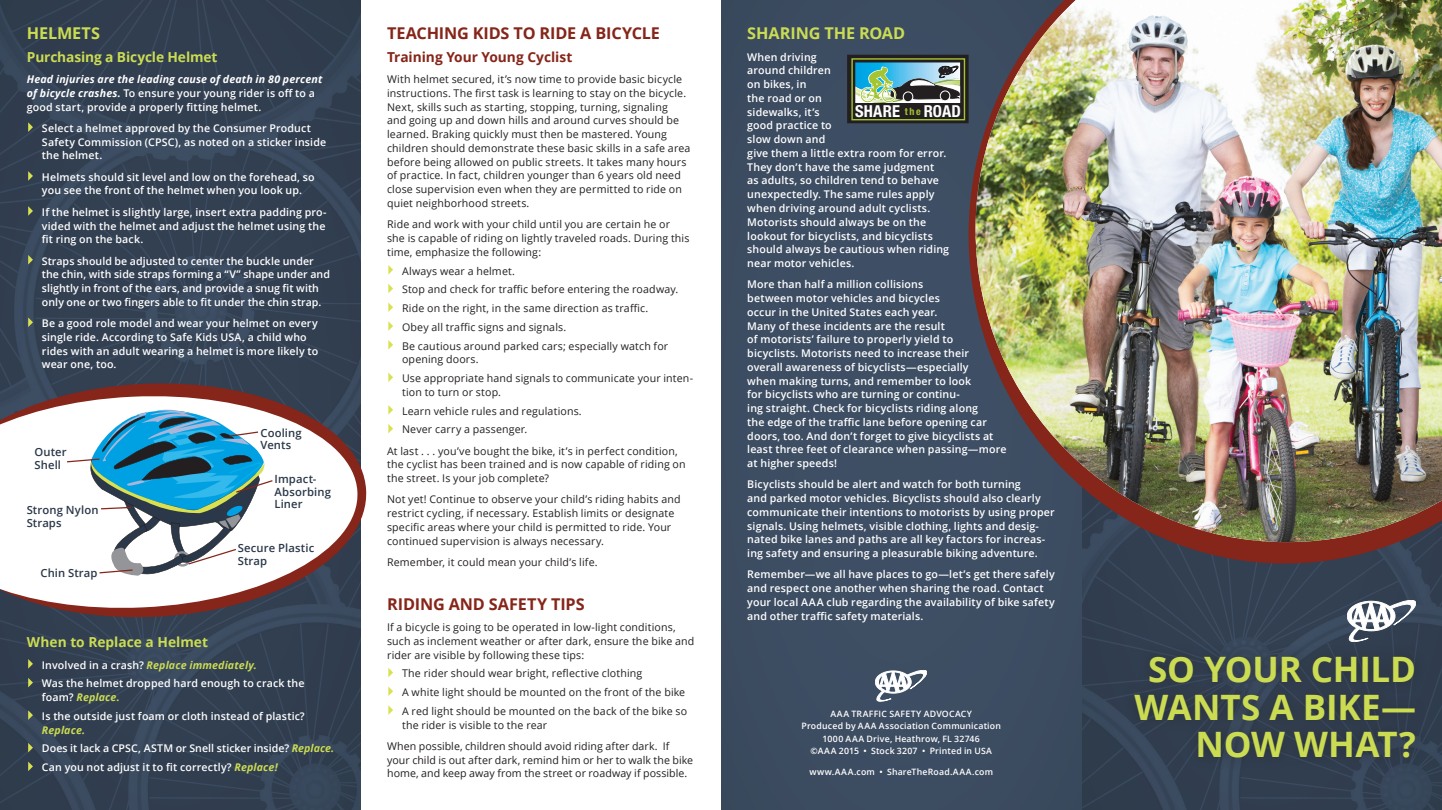
<style>
.page{position:relative;width:1442px;height:810px;background:#fff}
.page>*{position:absolute;margin:0;border:0;box-sizing:border-box;transform-origin:0 0}
.t1{font:700 35px/37.5px "Open Sans";letter-spacing:-.01em;color:#cbdc53;text-align:right}
.t2{font:700 condensed 16.5px "Helvetica Neue";letter-spacing:.01em;color:#fff}
.t3{font:700 16.25px "Open Sans";letter-spacing:-.015em;color:#86251a}
.t4{font:700 16.25px "Open Sans";letter-spacing:-.01em;color:#cbdc53}
.t5{font:700 13.75px "Open Sans";letter-spacing:-.005em;color:#cbdc53}
.t6{font:700 13.75px "Open Sans";letter-spacing:-.025em;color:#86251a}
.t7{font:600 11.25px/12.5px "Open Sans";letter-spacing:.01em;color:#2b3849}
.t8{font:600 10.62px/13.8px "Open Sans";letter-spacing:.015em;color:#fff}
.t9{font:10.62px/13.8px "Open Sans";letter-spacing:.015em;color:#231f20}
.t10{font:600 8.75px "Open Sans";letter-spacing:.02em;color:#fff}
.t11{font:600 8.75px "Open Sans";letter-spacing:.04em;color:#fff}
.s1{font-weight:700;font-style:italic}
.s2{font-weight:700;font-style:italic;color:#cbdc53}
.s3{font-size:10px;color:#a5c431}
</style>
<div class="page">
<img style="left:1081px;top:563px;width:360px;height:246px">
<img style="left:0;top:0;width:361px;height:809px">
<div style="left:721px;top:0;width:360px;height:809px;background:#3d4d62"></div>
<svg style="left:968px;top:54px;width:473px;height:509px"></svg>
<img style="left:975px;top:0;width:466px;height:542px">
<svg style="left:0;top:378px;width:367px;height:244px;fill:#354052"></svg>
<svg style="left:0;top:391px;width:361px;height:222px"></svg>
<svg style="left:28px;top:122px;width:5px;height:10px"></svg>
<svg style="left:28px;top:171px;width:5px;height:10px"></svg>
<svg style="left:28px;top:206px;width:5px;height:10px"></svg>
<svg style="left:28px;top:255px;width:5px;height:9px"></svg>
<svg style="left:28px;top:317px;width:5px;height:10px"></svg>
<svg style="left:388px;top:265px;width:5px;height:9px"></svg>
<svg style="left:388px;top:284px;width:5px;height:9px"></svg>
<svg style="left:388px;top:302px;width:5px;height:10px"></svg>
<svg style="left:388px;top:321px;width:5px;height:10px"></svg>
<svg style="left:388px;top:340px;width:5px;height:9px"></svg>
<svg style="left:388px;top:372px;width:5px;height:10px"></svg>
<svg style="left:388px;top:405px;width:5px;height:9px"></svg>
<svg style="left:388px;top:424px;width:5px;height:9px"></svg>
<svg style="left:388px;top:668px;width:5px;height:9px"></svg>
<svg style="left:388px;top:686px;width:5px;height:10px"></svg>
<svg style="left:388px;top:705px;width:5px;height:9px"></svg>
<svg style="left:847px;top:55px;width:121px;height:68px"></svg>
<div style="left:1122px;top:643px;width:306px;height:127px;background:#231f20;opacity:.5"></div>
<svg style="left:1346px;top:600px;width:69px;height:41px"></svg>
<svg style="left:28px;top:659px;width:5px;height:9px"></svg>
<svg style="left:28px;top:677px;width:5px;height:10px"></svg>
<svg style="left:28px;top:710px;width:5px;height:9px"></svg>
<svg style="left:28px;top:742px;width:5px;height:10px"></svg>
<svg style="left:28px;top:761px;width:5px;height:10px"></svg>
<svg style="left:66px;top:409px;width:208px;height:166px"></svg>
<svg style="left:875px;top:670px;width:52px;height:31px"></svg>
<h3 class="t4" style="left:27px;top:22px;width:55px">HELMETS</h3>
<p class="t5" style="left:27px;top:47px;width:192px">PURCHASING A BICYCLE HELMET</p>
<p class="t8" style="left:27px;top:72px;width:297px"><span class="s1">Head injuries are the leading cause of death in 80 percent of bicycle crashes.</span> To ensure your young rider is off to a good start, provide a properly fitting helmet.</p>
<p class="t8" style="left:42px;top:121px;width:286px">Select a helmet approved by the Consumer Product<br>Safety Commission (CPSC), as noted on a sticker inside the helmet.</p>
<p class="t8" style="left:42px;top:170px;width:274px">Helmets should sit level and low on the forehead, so you see the front of the helmet when you look up.</p>
<p class="t8" style="left:42px;top:205px;width:286px;text-align:justify">If the helmet is slightly large, insert extra padding pro&shy;vided with the helmet and adjust the helmet using the fit ring on the back.</p>
<p class="t8" style="left:42px;top:253px;width:289px">Straps should be adjusted to center the buckle under the chin, with side straps forming a “V” shape under and slightly in front of the ears, and provide a snug fit with only one or two fingers able to fit under the chin strap.</p>
<p class="t8" style="left:42px;top:316px;width:278px">Be a good role model and wear your helmet on every single ride. According to Safe Kids USA, a child who rides with an adult wearing a helmet is more likely to wear one, too.</p>
<p class="t7" style="left:34px;top:446px;width:34px">Outer<br>Shell</p>
<p class="t7" style="left:27px;top:504px;width:73px">Strong Nylon<br>Straps</p>
<p class="t7" style="left:40px;top:566px;width:59px">Chin Strap</p>
<p class="t7" style="left:260px;top:426px;width:43px">Cooling<br>Vents</p>
<p class="t7" style="left:274px;top:472px;width:58px">Impact-<br>Absorbing<br>Liner</p>
<p class="t7" style="left:238px;top:541px;width:78px">Secure Plastic<br>Strap</p>
<p class="t5" style="left:27px;top:632px;width:183px">WHEN TO REPLACE A HELMET</p>
<p class="t8" style="left:42px;top:655px;width:264px;line-height:18.8px">Involved in a crash? <span class="s2">Replace immediately.<br></span>Was the helmet dropped hard enough to crack the</p>
<p class="t8" style="left:42px;top:687px;width:264px;line-height:18.8px">foam? <span class="s2">Replace.<br></span>Is the outside just foam or cloth instead of plastic?</p>
<p class="t8" style="left:42px;top:720px;width:294px;line-height:18.8px"><span class="s2">Replace.<br></span>Does it lack a CPSC, ASTM or Snell sticker inside? <span class="s2">Replace.<br></span>Can you not adjust it to fit correctly? <span class="s2">Replace!</span></p>
<h3 class="t3" style="left:387px;top:22px;width:274px">TEACHING KIDS TO RIDE A BICYCLE</h3>
<p class="t6" style="left:387px;top:47px;width:187px">TRAINING YOUR YOUNG CYCLIST</p>
<p class="t9" style="left:387px;top:72px;width:305px">With helmet secured, it’s now time to provide basic bicycle instructions. The first task is learning to stay on the bicycle.<br>Next, skills such as starting, stopping, turning, signaling<br>and going up and down hills and around curves should be learned. Braking quickly must then be mastered. Young children should demonstrate these basic skills in a safe area before being allowed on public streets. It takes many hours of practice. In fact, children younger than 6 years old need close supervision even when they are permitted to ride on quiet neighborhood streets.</p>
<p class="t9" style="left:387px;top:217px;width:304px">Ride and work with your child until you are certain he or she is capable of riding on lightly traveled roads. During this time, emphasize the following:</p>
<p class="t9" style="left:402px;top:261px;width:278px;line-height:18.8px">Always wear a helmet.<br>Stop and check for traffic before entering the roadway.<br>Ride on the right, in the same direction as traffic.<br>Obey all traffic signs and signals.<br>Be cautious around parked cars; especially watch for</p>
<p class="t9" style="left:402px;top:350px;width:292px;line-height:18.8px">opening doors.<br>Use appropriate hand signals to communicate your inten-</p>
<p class="t9" style="left:402px;top:382px;width:181px;line-height:18.8px">tion to turn or stop.<br>Learn vehicle rules and regulations.<br>Never carry a passenger.</p>
<p class="t9" style="left:387px;top:443px;width:300px">At last . . . you’ve bought the bike, it’s in perfect condition, the cyclist has been trained and is now capable of riding on the street. Is your job complete?</p>
<p class="t9" style="left:387px;top:492px;width:295px">Not yet! Continue to observe your child’s riding habits and restrict cycling, if necessary. Establish limits or designate specific areas where your child is permitted to ride. Your continued supervision is always necessary.</p>
<p class="t9" style="left:387px;top:555px;width:212px">Remember, it could mean your child’s life.</p>
<h3 class="t3" style="left:387px;top:592px;width:188px">RIDING AND SAFETY TIPS</h3>
<p class="t9" style="left:387px;top:620px;width:309px">If a bicycle is going to be operated in low-light conditions, such as inclement weather or after dark, ensure the bike and rider are visible by following these tips:</p>
<p class="t9" style="left:402px;top:663px;width:286px;line-height:18.8px">The rider should wear bright, reflective clothing<br>A white light should be mounted on the front of the bike<br>A red light should be mounted on the back of the bike so</p>
<p class="t9" style="left:387px;top:713px;width:284px;line-height:21.2px;text-indent:15px">the rider is visible to the rear<br>When possible, children should avoid riding after dark. If</p>
<p class="t9" style="left:387px;top:752px;width:307px">your child is out after dark, remind him or her to walk the bike home, and keep away from the street or roadway if possible.</p>
<h3 class="t4" style="left:747px;top:22px;width:159px">SHARING THE ROAD</h3>
<p class="t8" style="left:747px;top:50px;width:203px">When driving<br>around children<br>on bikes, in<br>the road or on<br>sidewalks, it’s<br>good practice to<br>slow down and<br>give them a little extra room for error.<br>They don’t have the same judgment<br>as adults, so children tend to behave unexpectedly. The same rules apply when driving around adult cyclists.<br>Motorists should always be on the lookout for bicyclists, and bicyclists should always be cautious when riding near motor vehicles.</p>
<p class="t8" style="left:747px;top:277px;width:261px">More than half a million collisions<br>between motor vehicles and bicycles<br>occur in the United States each year.<br>Many of these incidents are the result<br>of motorists’ failure to properly yield to bicyclists. Motorists need to increase their overall awareness of bicyclists—especially<br>when making turns, and remember to look<br>for bicyclists who are turning or continu-<br>ing straight. Check for bicyclists riding along<br>the edge of the traffic lane before opening car doors, too. And don’t forget to give bicyclists at least three feet of clearance when passing—more at higher speeds!</p>
<p class="t8" style="left:747px;top:477px;width:309px">Bicyclists should be alert and watch for both turning<br>and parked motor vehicles. Bicyclists should also clearly communicate their intentions to motorists by using proper signals. Using helmets, visible clothing, lights and desig&shy;nated bike lanes and paths are all key factors for increas&shy;ing safety and ensuring a pleasurable biking adventure.</p>
<p class="t8" style="left:747px;top:567px;width:309px">Remember—we all have places to go—let’s get there safely and respect one another when sharing the road. Contact your local AAA club regarding the availability of bike safety and other traffic safety materials.</p>
<h2 class="t2" style="left:855px;top:97px;width:108px">SHARE <span class="s3">the</span> ROAD</h2>
<p class="t11" style="left:830px;top:707px;width:101px">AAA Traffic Safety advocac</p>
<p class="t10" style="left:967px;top:707px;width:7px">y</p>
<p class="t10" style="left:801px;top:719px;width:201px">Produced by AAA Association Communication</p>
<p class="t10" style="left:822px;top:732px;width:159px">1000 AAA Drive, Heathrow, FL 32746</p>
<p class="t10" style="left:810px;top:744px;width:183px">©AAA 2015 • Stock 3207 • Printed in USA</p>
<p class="t10" style="left:809px;top:766px;width:185px">www.AAA.com • ShareTheRoad.AAA.com</p>
<h1 class="t1" style="left:1134px;top:649px;width:283px">SO YOUR CHILD<br>WANTS A BIKE—<br>N OW WHAT?</h1>
</div>
